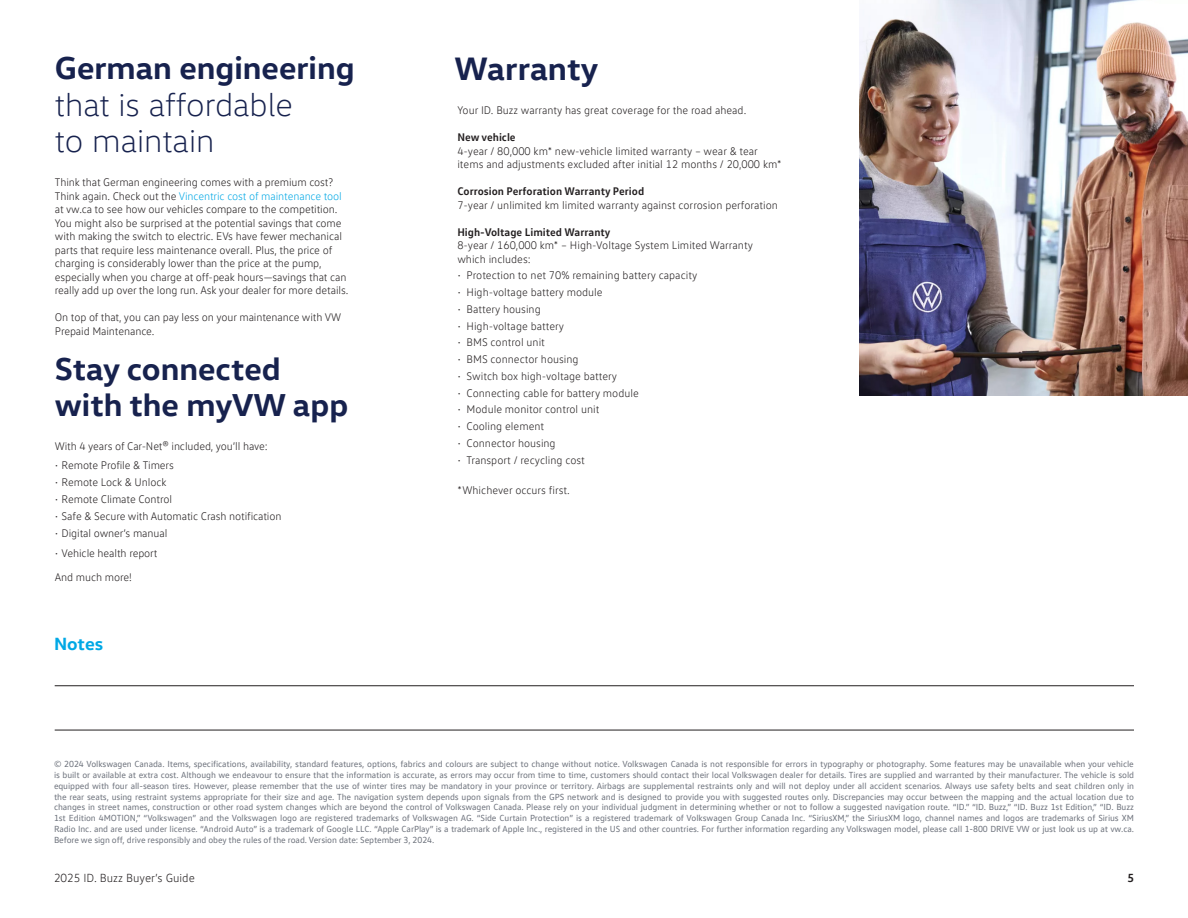
<style>
.page{position:relative;width:1188px;height:918px;background:#fff}
.page>*{position:absolute;margin:0;border:0;box-sizing:border-box;transform-origin:0 0}
.t1{font:300 33px/36.3px "VW Head";color:#17224e}
.t2{font:700 33px "VW Head";color:#17224e}
.t3{font:700 32.25px/36.3px "VW Head";color:#17224e}
.t4{font:700 18px "VW Head";color:#00a8e5}
.t5{font:300 12px "VW Text";color:#231f20}
.t6{font:700 12px "VW Text";color:#231f20}
.t7{font:300 11.25px/13.5px "VW Text";letter-spacing:-.01em;color:#231f20}
.t8{font:9px/10.8px "VW Text";letter-spacing:-.01em;color:#6d727c;text-align:justify}
.s1{color:#00a8e5}
.s2{font-weight:700}
</style>
<div class="page">
<img style="left:860px;top:0;width:328px;height:395px">
<hr style="left:55px;top:685px;width:1079px;height:1px;background:#231f20">
<hr style="left:55px;top:730px;width:1079px;height:1px;background:#231f20">
<p class="t3" style="left:55px;top:49px;width:301px">German engineering</p>
<p class="t1" style="left:55px;top:86px;width:239px">that is affordable to maintain</p>
<p class="t7" style="left:55px;top:176px;width:295px">Think that German engineering comes with a premium cost?<br>Think again. Check out the <span class="s1">Vincentric cost of maintenance tool </span>at vw.ca to see how our vehicles compare to the competition.<br>You might also be surprised at the potential savings that come with making the switch to electric. EVs have fewer mechanical parts that require less maintenance overall. Plus, the price of charging is considerably lower than the price at the pump, especially when you charge at off-peak hours—savings that can really add up over the long run. Ask your dealer for more details.</p>
<p class="t7" style="left:55px;top:311px;width:288px">On top of that, you can pay less on your maintenance with VW<br>Prepaid Maintenance.</p>
<p class="t3" style="left:55px;top:349px;width:295px">Stay connected with the myVW app</p>
<p class="t7" style="left:55px;top:439px;width:214px">With 4 years of Car-Net® included, you’ll have:</p>
<p class="t7" style="left:55px;top:458px;width:121px">• Remote Profile &amp; Timers</p>
<p class="t7" style="left:55px;top:475px;width:113px">• Remote Lock &amp; Unlock</p>
<p class="t7" style="left:55px;top:492px;width:119px">• Remote Climate Control</p>
<p class="t7" style="left:55px;top:509px;width:228px">• Safe &amp; Secure with Automatic Crash notification</p>
<p class="t7" style="left:55px;top:526px;width:114px">• Digital owner’s manual</p>
<p class="t7" style="left:55px;top:546px;width:104px">• Vehicle health report</p>
<p class="t7" style="left:55px;top:570px;width:78px">And much more!</p>
<p class="t4" style="left:54px;top:632px;width:51px">Notes</p>
<p class="t2" style="left:455px;top:47px;width:145px">Warranty</p>
<p class="t7" style="left:457px;top:103px;width:290px">Your ID. Buzz warranty has great coverage for the road ahead.</p>
<p class="t7" style="left:457px;top:130px;width:326px"><span class="s2">New vehicle<br></span>4-year / 80,000 km* new-vehicle limited warranty – wear &amp; tear items and adjustments excluded after initial 12 months / 20,000 km*</p>
<p class="t7" style="left:457px;top:184px;width:322px"><span class="s2">Corrosion Perforation Warranty Period<br></span>7-year / unlimited km limited warranty against corrosion perforation</p>
<p class="t7" style="left:457px;top:225px;width:297px"><span class="s2">High-Voltage Limited Warranty<br></span>8-year / 160,000 km* – High-Voltage System Limited Warranty which includes:</p>
<p class="t7" style="left:457px;top:269px;width:241px">• Protection to net 70% remaining battery capacity</p>
<p class="t7" style="left:457px;top:285px;width:147px">• High-voltage battery module</p>
<p class="t7" style="left:457px;top:302px;width:85px">• Battery housing</p>
<p class="t7" style="left:457px;top:319px;width:108px">• High-voltage battery</p>
<p class="t7" style="left:457px;top:336px;width:89px">• BMS control unit</p>
<p class="t7" style="left:457px;top:352px;width:123px">• BMS connector housing</p>
<p class="t7" style="left:457px;top:369px;width:161px">• Switch box high-voltage battery</p>
<p class="t7" style="left:457px;top:386px;width:183px">• Connecting cable for battery module</p>
<p class="t7" style="left:457px;top:403px;width:144px">• Module monitor control unit</p>
<p class="t7" style="left:457px;top:419px;width:88px">• Cooling element</p>
<p class="t7" style="left:457px;top:436px;width:100px">• Connector housing</p>
<p class="t7" style="left:457px;top:453px;width:129px">• Transport / recycling cost</p>
<p class="t7" style="left:457px;top:483px;width:114px">*Whichever occurs first.</p>
<p class="t8" style="left:54px;top:758px;width:1082px">© 2024 Volkswagen Canada. Items, specifications, availability, standard features, options, fabrics and colours are subject to change without notice. Volkswagen Canada is not responsible for errors in typography or photography. Some features may be unavailable when your vehicle is built or available at extra cost. Although we endeavour to ensure that the information is accurate, as errors may occur from time to time, customers should contact their local Volkswagen dealer for details. Tires are supplied and warranted by their manufacturer. The vehicle is sold equipped with four all-season tires. However, please remember that the use of winter tires may be mandatory in your province or territory. Airbags are supplemental restraints only and will not deploy under all accident scenarios. Always use safety belts and seat children only in the rear seats, using restraint systems appropriate for their size and age. The navigation system depends upon signals from the GPS network and is designed to provide you with suggested routes only. Discrepancies may occur between the mapping and the actual location due to changes in street names, construction or other road system changes which are beyond the control of Volkswagen Canada. Please rely on your individual judgment in determining whether or not to follow a suggested navigation route. “ID.” “ID. Buzz,” “ID. Buzz 1st Edition,” “ID. Buzz 1st Edition 4MOTION,” “Volkswagen” and the Volkswagen logo are registered trademarks of Volkswagen AG. “Side Curtain Protection” is a registered trademark of Volkswagen Group Canada Inc. “SiriusXM,” the SiriusXM logo, channel names and logos are trademarks of Sirius XM Radio Inc. and are used under license. “Android Auto” is a trademark of Google LLC. “Apple CarPlay” is a trademark of Apple Inc., registered in the US and other countries. For further information regarding any Volkswagen model, please call 1-800 DRIVE VW or just look us up at vw.ca.<br>Before we sign off, drive responsibly and obey the rules of the road. Version date: September 3, 2024.</p>
<h3 class="t5" style="left:54px;top:871px;width:142px">2025 ID. Buzz Buyer’s Guide</h3>
<h3 class="t6" style="left:1127px;top:870px;width:8px">5</h3>
</div>
